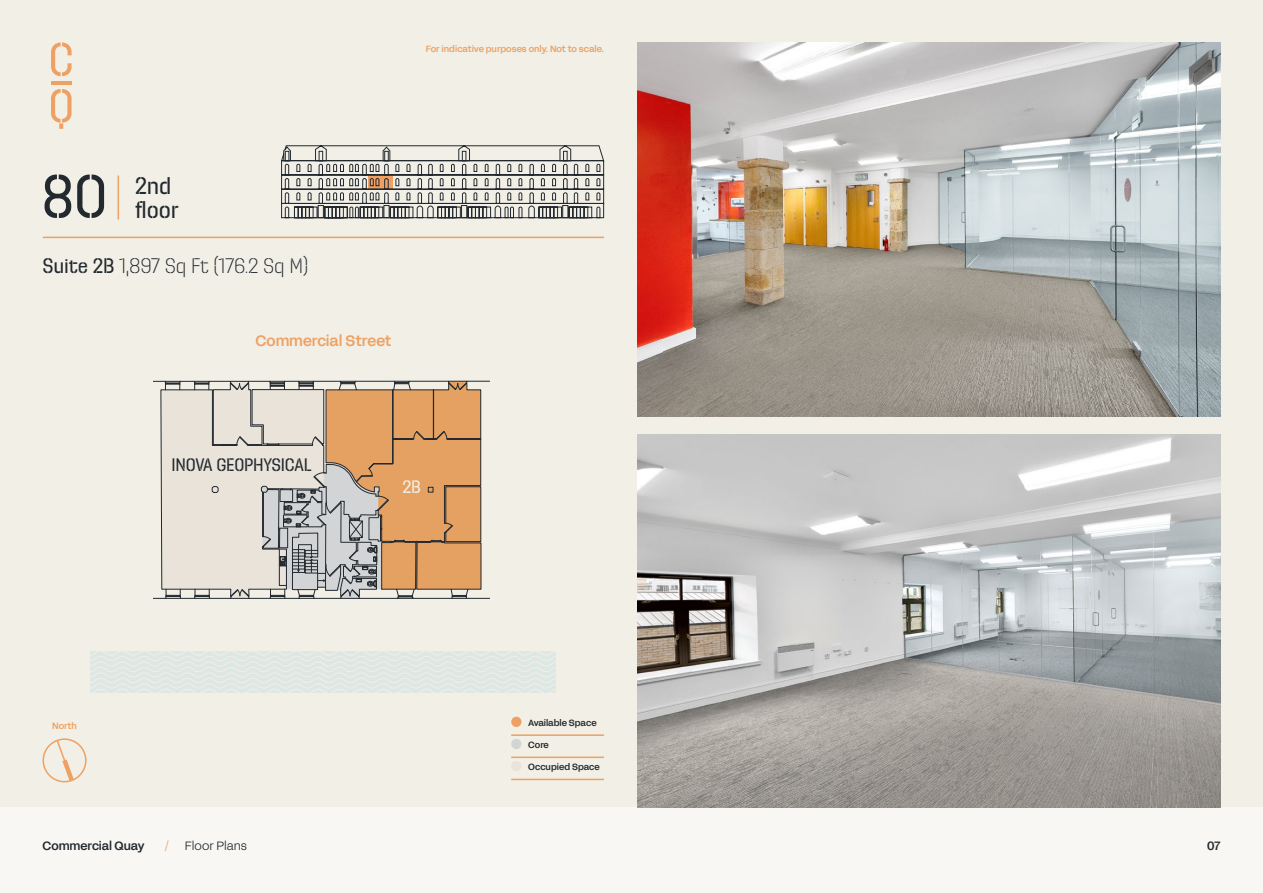
<style>
.page{position:relative;width:1263px;height:893px;background:#f2efe6}
.page>*{position:absolute;margin:0;border:0;box-sizing:border-box;transform-origin:0 0}
.t1{font:60px "Dezen Stencil 02";color:#22292f}
.t2{font:24px/24px "Dezen Stencil 02";letter-spacing:.025em;color:#22292f}
.t3{font:21px "Dezen Stencil 02 Condensed 4";letter-spacing:.015em;color:#22292f}
.t4{font:18px "Dezen Stencil 02";letter-spacing:.025em;color:#22292f}
.t5{font:18px "Dezen Stencil 02";color:#f2efe6}
.t6{font:500 15px "FFF Acid Grotesk";color:#eea162}
.t7{font:500 12px "FFF Acid Grotesk";letter-spacing:-.01em;color:#22292f}
.t8{font:300 12px "FFF Acid Grotesk";letter-spacing:-.005em;color:#22292f}
.t9{font:300 12px "FFF Acid Grotesk";color:#eea162}
.t10{font:500 9px "FFF Acid Grotesk";color:#eea162}
.t11{font:500 9px "FFF Acid Grotesk";color:#22292f}
.s1{font-family:"Dezen Stencil 02"}
</style>
<div class="page">
<div style="left:0;top:808px;width:1263px;height:85px;background:#f8f7f3"></div>
<hr style="left:118px;top:175px;width:1px;height:45px;background:#eea162">
<hr style="left:43px;top:237px;width:561px;height:1px;background:#eea162">
<svg style="left:281px;top:145px;width:324px;height:73px"></svg>
<hr style="left:51px;top:81px;width:21px;height:4px;background:#eea162">
<svg style="left:51px;top:89px;width:21px;height:40px"></svg>
<svg style="left:51px;top:43px;width:21px;height:33px"></svg>
<svg style="left:91px;top:651px;width:465px;height:42px"></svg>
<hr style="left:511px;top:734px;width:93px;height:2px;background:#eea162">
<hr style="left:511px;top:756px;width:93px;height:2px;background:#eea162">
<hr style="left:511px;top:779px;width:93px;height:1px;background:#eea162">
<div style="left:511px;top:717px;width:10px;height:10px;background:#eea162;border-radius:50%"></div>
<div style="left:511px;top:739px;width:10px;height:10px;background:#d3d4d5;border-radius:50%"></div>
<div style="left:511px;top:761px;width:10px;height:10px;background:#e9e3d9;border-radius:50%"></div>
<svg style="left:154px;top:380px;width:335px;height:219px"></svg>
<img style="left:638px;top:434px;width:582px;height:374px">
<img style="left:638px;top:43px;width:582px;height:373px">
<div style="left:43px;top:738px;width:44px;height:44px;border:2px solid #eea162;border-radius:50%"></div>
<svg style="left:55px;top:738px;width:23px;height:45px"></svg>
<p class="t10" style="left:426px;top:43px;width:180px">For indicative purposes only. Not to scale.</p>
<h1 class="t1" style="left:43px;top:163px;width:65px">80</h1>
<h2 class="t2" style="left:135px;top:174px;width:45px">2nd floor</h2>
<h3 class="t3" style="left:43px;top:254px;width:267px"><span class="s1">Suite 2B</span> 1,897 Sq Ft (176.2 Sq M)</h3>
<h3 class="t6" style="left:255px;top:331px;width:137px">Commercial Street</h3>
<h3 class="t4" style="left:172px;top:455px;width:141px">INOVA GEOPHYSICAL</h3>
<h3 class="t5" style="left:403px;top:477px;width:20px">2B</h3>
<p class="t10" style="left:52px;top:720px;width:26px">North</p>
<p class="t11" style="left:528px;top:717px;width:70px">Available Space</p>
<p class="t11" style="left:528px;top:739px;width:22px">Core</p>
<p class="t11" style="left:528px;top:761px;width:73px">Occupied Space</p>
<h3 class="t7" style="left:43px;top:838px;width:104px">Commercial Quay</h3>
<h3 class="t9" style="left:165px;top:838px;width:6px">/</h3>
<h3 class="t8" style="left:185px;top:838px;width:64px">Floor Plans</h3>
<h3 class="t7" style="left:1207px;top:838px;width:15px">07</h3>
</div>
